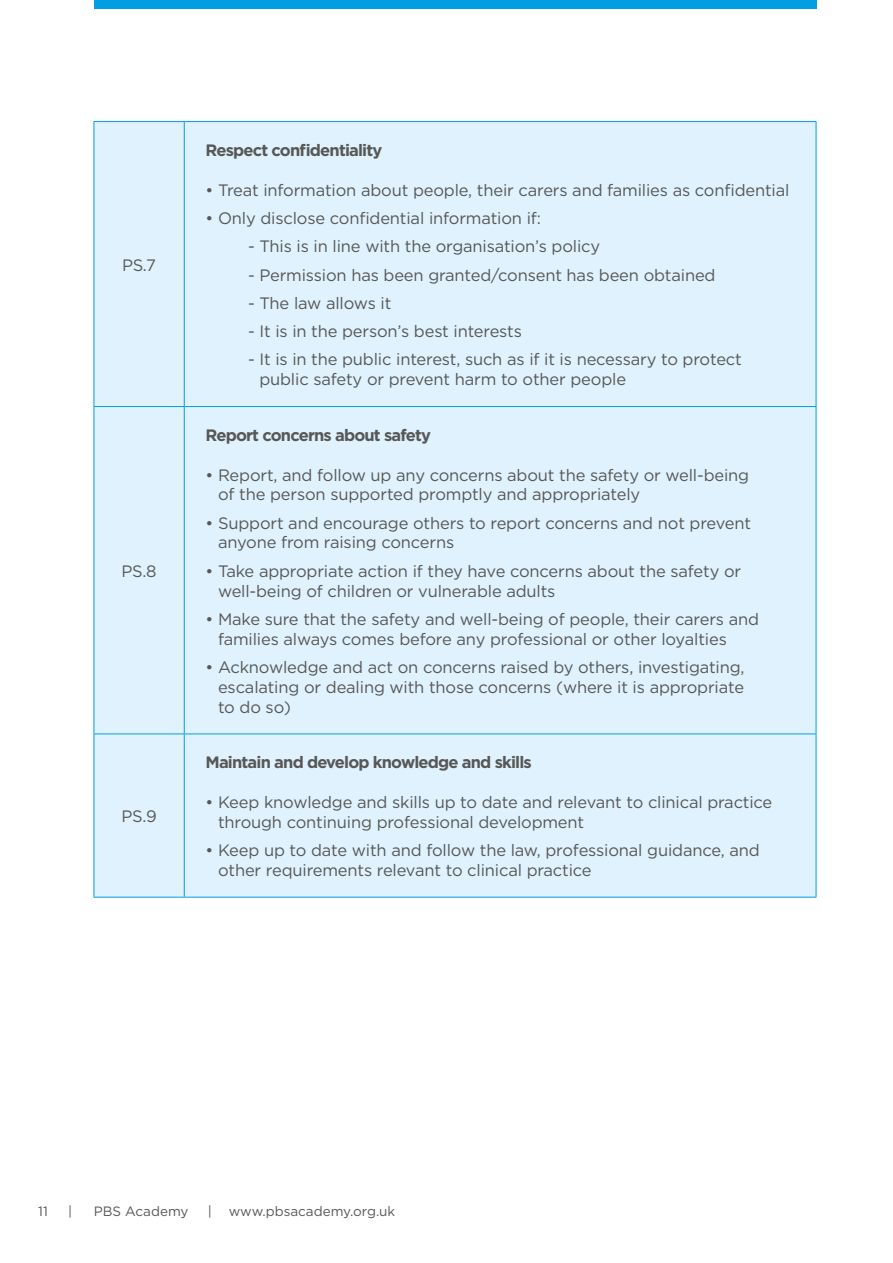
<style>
.page{position:relative;width:893px;height:1263px;background:#fff}
.page>*{position:absolute;margin:0;border:0;box-sizing:border-box;transform-origin:0 0}
.t1{font:16.5px/19.8px "Gotham";letter-spacing:-.01em;color:#575756}
.t2{font:700 16.5px "Gotham";letter-spacing:-.05em;color:#575756}
.t3{font:13.5px "Gotham";color:#575756}
</style>
<div class="page">
<div style="left:94px;top:0;width:722px;height:9px;background:#009fe3"></div>
<div style="left:95px;top:122px;width:721px;height:775px;background:#dff2fd"></div>
<hr style="left:94px;top:121px;width:90px;height:1px;background:#009fe3">
<hr style="left:94px;top:122px;width:1px;height:284px;background:#009fe3">
<hr style="left:184px;top:121px;width:632px;height:1px;background:#009fe3">
<hr style="left:184px;top:122px;width:1px;height:284px;background:#009fe3">
<hr style="left:816px;top:122px;width:1px;height:284px;background:#009fe3">
<hr style="left:94px;top:406px;width:90px;height:1px;background:#009fe3">
<hr style="left:94px;top:407px;width:1px;height:326px;background:#009fe3">
<hr style="left:184px;top:406px;width:632px;height:1px;background:#009fe3">
<hr style="left:184px;top:407px;width:1px;height:326px;background:#009fe3">
<hr style="left:816px;top:407px;width:1px;height:326px;background:#009fe3">
<hr style="left:94px;top:733px;width:90px;height:1px;background:#009fe3">
<hr style="left:94px;top:734px;width:1px;height:163px;background:#009fe3">
<hr style="left:184px;top:733px;width:632px;height:1px;background:#009fe3">
<hr style="left:184px;top:734px;width:1px;height:163px;background:#009fe3">
<hr style="left:816px;top:734px;width:1px;height:163px;background:#009fe3">
<hr style="left:94px;top:897px;width:90px;height:1px;background:#009fe3">
<hr style="left:184px;top:897px;width:632px;height:1px;background:#009fe3">
<p class="t1" style="left:122px;top:255px;width:36px">PS.7</p>
<p class="t1" style="left:122px;top:561px;width:37px">PS.8</p>
<p class="t1" style="left:121px;top:806px;width:37px">PS.9</p>
<p class="t2" style="left:206px;top:139px;width:178px">Respect confidentiality</p>
<p class="t1" style="left:206px;top:180px;width:585px">• Treat information about people, their carers and families as confidential</p>
<p class="t1" style="left:206px;top:208px;width:337px">• Only disclose confidential information if:</p>
<p class="t1" style="left:248px;top:236px;width:354px">- This is in line with the organisation’s policy</p>
<p class="t1" style="left:248px;top:264px;width:469px">- Permission has been granted/consent has been obtained</p>
<p class="t1" style="left:248px;top:293px;width:145px">- The law allows it</p>
<p class="t1" style="left:248px;top:321px;width:275px">- It is in the person’s best interests</p>
<p class="t1" style="left:259px;top:349px;width:484px;text-indent:-11px">- It is in the public interest, such as if it is necessary to protect public safety or prevent harm to other people</p>
<p class="t2" style="left:206px;top:424px;width:227px">Report concerns about safety</p>
<p class="t1" style="left:218px;top:464px;width:533px;text-indent:-13px">• Report, and follow up any concerns about the safety or well-being of the person supported promptly and appropriately</p>
<p class="t1" style="left:218px;top:513px;width:534px;text-indent:-13px">• Support and encourage others to report concerns and not prevent anyone from raising concerns</p>
<p class="t1" style="left:218px;top:561px;width:525px;text-indent:-13px">• Take appropriate action if they have concerns about the safety or well-being of children or vulnerable adults</p>
<p class="t1" style="left:218px;top:609px;width:543px;text-indent:-13px">• Make sure that the safety and well-being of people, their carers and families always comes before any professional or other loyalties</p>
<p class="t1" style="left:218px;top:657px;width:528px;text-align:justify;text-indent:-13px">• Acknowledge and act on concerns raised by others, investigating, escalating or dealing with those concerns (where it is appropriate to do so)</p>
<p class="t2" style="left:206px;top:751px;width:328px">Maintain and develop knowledge and skills</p>
<p class="t1" style="left:218px;top:792px;width:556px;text-indent:-13px">• Keep knowledge and skills up to date and relevant to clinical practice through continuing professional development</p>
<p class="t1" style="left:218px;top:840px;width:543px;text-indent:-13px">• Keep up to date with and follow the law, professional guidance, and other requirements relevant to clinical practice</p>
<p class="t3" style="left:38px;top:1203px;width:11px">11</p>
<p class="t3" style="left:68px;top:1203px;width:6px">|</p>
<p class="t3" style="left:94px;top:1203px;width:96px">PBS Academy</p>
<p class="t3" style="left:208px;top:1203px;width:6px">|</p>
<p class="t3" style="left:229px;top:1203px;width:168px">www.pbsacademy.org.uk</p>
</div>
